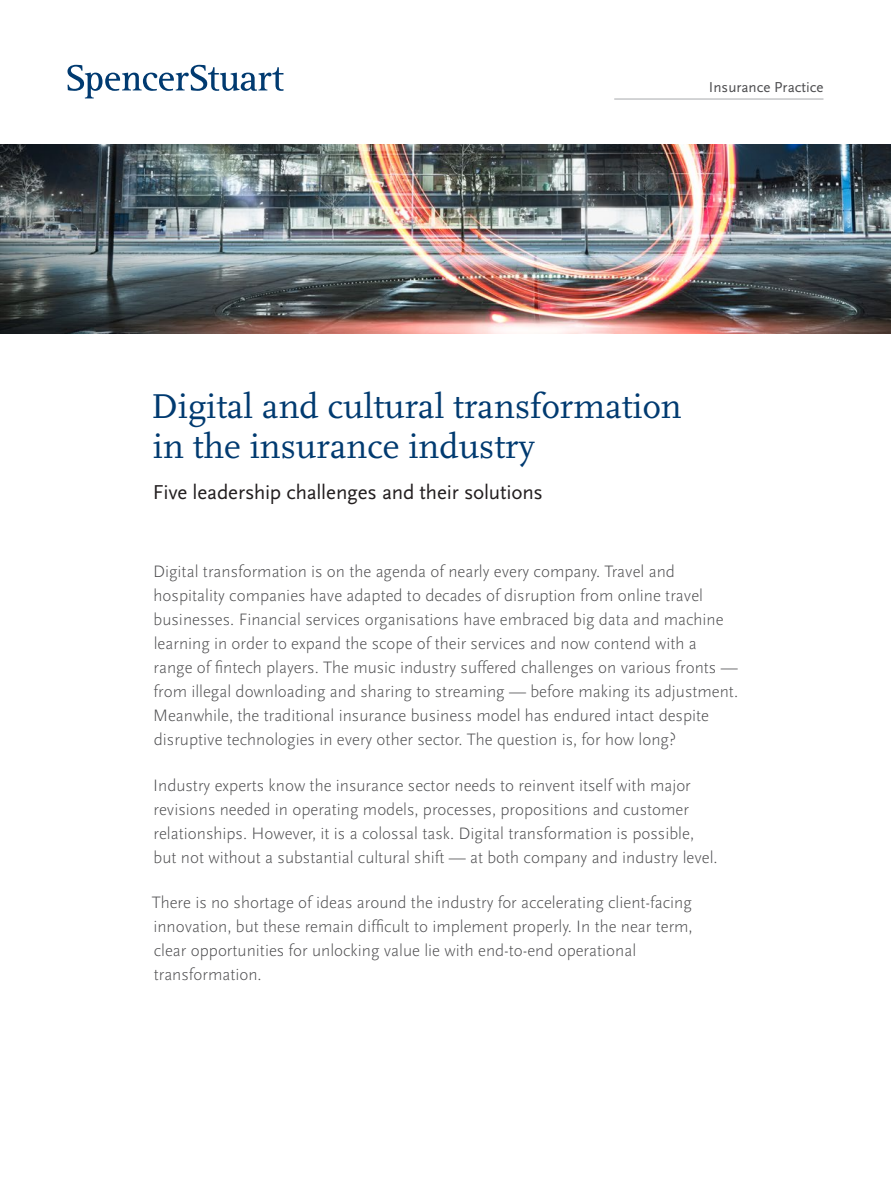
<style>
.page{position:relative;width:891px;height:1188px;background:#fff}
.page>*{position:absolute;margin:0;border:0;box-sizing:border-box;transform-origin:0 0}
.Cover_Title_Serif{font:36px/40.5px "Scala Pro";color:#003a70}
.Cover_Sub-Title_Seri{font:21px "Scala Sans Pro";letter-spacing:-.005em;color:#231f20}
.Body_Text_-_No_Rag_1{font:300 17.25px/24px "Scala Sans Pro";color:#4d4d4f}
.Practice_Header{font:15px "Scala Sans Pro";color:#4d4d4f}
</style>
<div class="page">
<svg style="left:67px;top:65px;width:217px;height:33px"></svg>
<hr style="left:614px;top:99px;width:210px;height:1px;background:#a7a9ac">
<img style="left:0;top:144px;width:891px;height:189px">
<p class="Practice_Header" style="left:709px;top:78px;width:116px">Insurance Practice</p>
<p class="Cover_Title_Serif" style="left:151px;top:386px;width:532px">Digital and cultural transformation in the insurance industry</p>
<p class="Cover_Sub-Title_Seri" style="left:153px;top:480px;width:392px">Five leadership challenges and their solutions</p>
<p class="Body_Text_-_No_Rag_1" style="left:153px;top:559px;width:587px">Digital transformation is on the agenda of nearly every company. Travel and hospitality companies have adapted to decades of disruption from online travel businesses. Financial services organisations have embraced big data and machine learning in order to expand the scope of their services and now contend with a range of fintech players. The music industry suffered challenges on various fronts — from illegal downloading and sharing to streaming — before making its adjustment.<br>Meanwhile, the traditional insurance business model has endured intact despite disruptive technologies in every other sector. The question is, for how long?</p>
<p class="Body_Text_-_No_Rag_1" style="left:153px;top:773px;width:566px">Industry experts know the insurance sector needs to reinvent itself with major revisions needed in operating models, processes, propositions and customer relationships. However, it is a colossal task. Digital transformation is possible, but not without a substantial cultural shift — at both company and industry level.</p>
<p class="Body_Text_-_No_Rag_1" style="left:152px;top:891px;width:543px">There is no shortage of ideas around the industry for accelerating client-facing innovation, but these remain difficult to implement properly. In the near term, clear opportunities for unlocking value lie with end-to-end operational transformation.</p>
</div>
